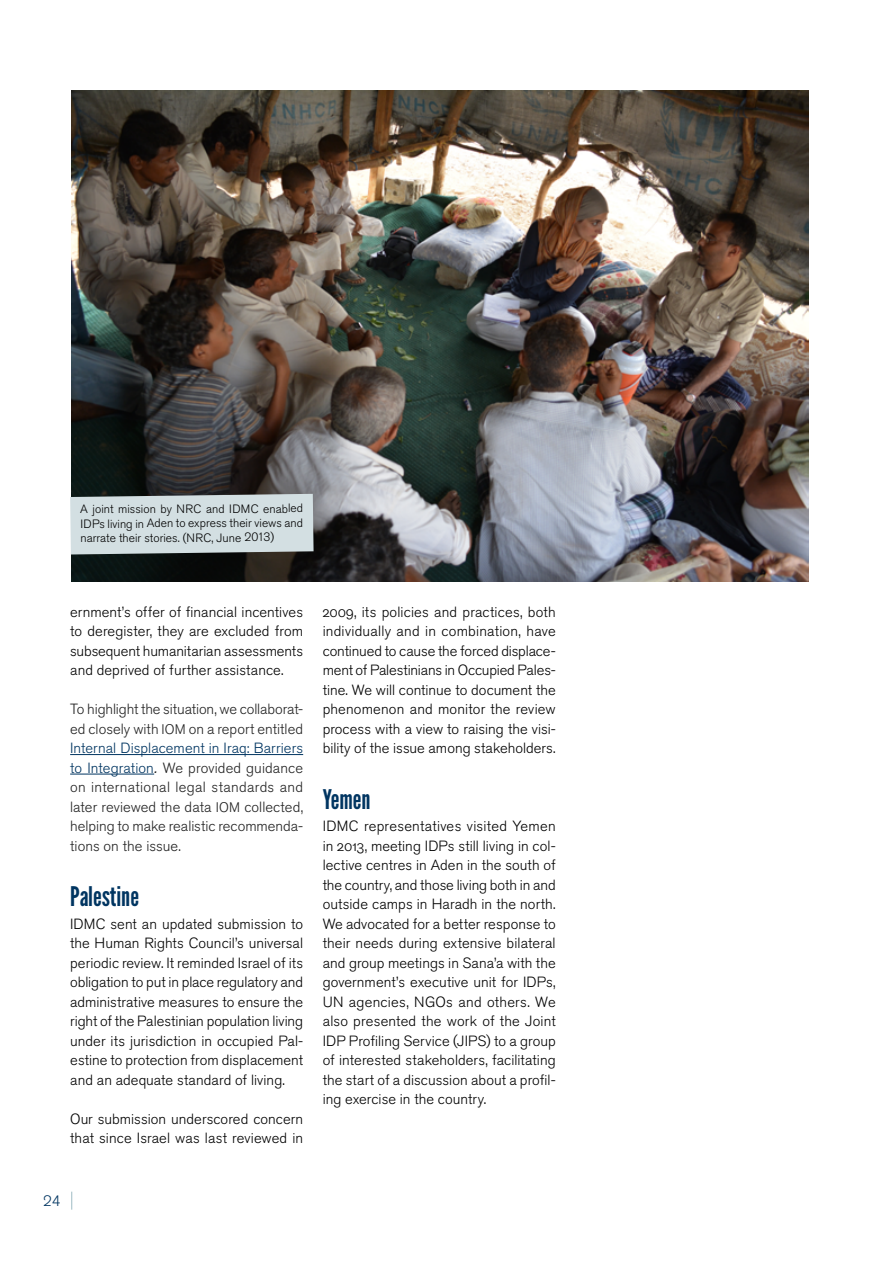
<style>
.page{position:relative;width:893px;height:1263px;background:#fff}
.page>*{position:absolute;margin:0;border:0;box-sizing:border-box;transform-origin:0 0}
.t1{font:27px "League Gothic";color:#003561}
.t2{font:300 15px "Akzidenz Grotesk Pro";color:#003561}
.t3{font:300 14.7px/19.5px "Akzidenz Grotesk Pro";letter-spacing:.005em;color:#000;text-align:justify}
.t4{font:300 14.7px/19.5px "Akzidenz Grotesk Pro";color:#222;text-align:justify}
.t5{font:300 12px/14.4px "Akzidenz Grotesk Pro";letter-spacing:-.005em;color:#000;text-align:justify}
.s1{font-size:13.8px}
.s2{color:#003561}
.s3{font-weight:400;font-style:italic}
</style>
<div class="page">
<svg style="left:71px;top:1192px;width:1px;height:18px"></svg>
<hr style="left:70px;top:754px;width:233px;height:1px;background:#003561">
<hr style="left:70px;top:774px;width:84px;height:1px;background:#003561">
<img style="left:71px;top:90px;width:737px;height:491px">
<div style="left:70px;top:494px;width:244px;height:60px;background:#d3dfe2"></div>
<p class="t5" style="left:80px;top:501px;width:224px">A joint mission by NRC and IDMC enabled IDPs living in Aden to express their views and narrate their stories. (NRC, June 2013)</p>
<p class="t3" style="left:70px;top:602px;width:235px">ernment’s offer of financial incentives to deregister, they are excluded from subsequent humanitarian assessments and deprived of further assistance.</p>
<p class="t4" style="left:70px;top:699px;width:235px">To highlight the situation, we collaborat&shy;ed closely with <span class="s1">IOM</span> on a report entitled <span class="s2">Internal Displacement in Iraq: Barriers to Integration</span><span class="s3">.</span> We provided guidance on international legal standards and later reviewed the data <span class="s1">IOM</span> collected, helping to make realistic recommenda&shy;tions on the issue.</p>
<h1 class="t1" style="left:70px;top:880px;width:70px">Palestine</h1>
<p class="t3" style="left:70px;top:914px;width:235px">IDMC sent an updated submission to the Human Rights Council’s universal periodic review. It reminded Israel of its obligation to put in place regulatory and administrative measures to ensure the right of the Palestinian population living under its jurisdiction in occupied Pal&shy;estine to protection from displacement and an adequate standard of living.</p>
<p class="t3" style="left:70px;top:1109px;width:235px">Our submission underscored concern that since Israel was last reviewed in</p>
<p class="t3" style="left:323px;top:602px;width:235px">2009, its policies and practices, both individually and in combination, have continued to cause the forced displace&shy;ment of Palestinians in Occupied Pales&shy;tine. We will continue to document the phenomenon and monitor the review process with a view to raising the visi&shy;bility of the issue among stakeholders.</p>
<h1 class="t1" style="left:323px;top:783px;width:50px">Yemen</h1>
<p class="t3" style="left:323px;top:816px;width:235px">IDMC representatives visited Yemen in 2013, meeting IDPs still living in col&shy;lective centres in Aden in the south of the country, and those living both in and outside camps in Haradh in the north.<br>We advocated for a better response to their needs during extensive bilateral and group meetings in Sana’a with the government’s executive unit for IDPs, UN agencies, NGOs and others. We also presented the work of the Joint IDP Profiling Service (JIPS) to a group of interested stakeholders, facilitating the start of a discussion about a profil&shy;ing exercise in the country.</p>
<p class="t2" style="left:43px;top:1191px;width:19px">24</p>
</div>
